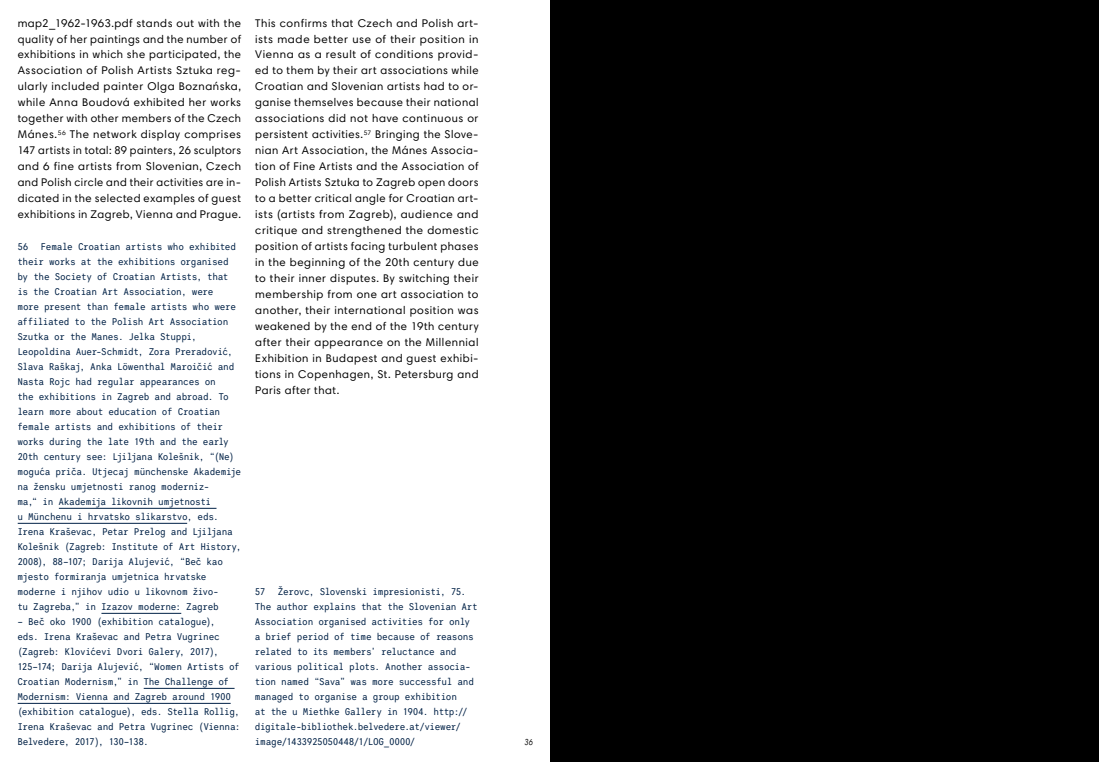
<style>
.page{position:relative;width:1099px;height:762px;background:#fff}
.page>*{position:absolute;margin:0;border:0;box-sizing:border-box;transform-origin:0 0}
.t1{font:11.25px/16px "Harmonia Sans Pro Cyr";letter-spacing:.045em;color:#000;text-align:justify}
.t2{font:10px/15px "Harmonia Sans Mono Std CE";letter-spacing:.025em;color:#002146}
.t3{font:italic 8.75px "Harmonia Sans Pro Cyr";color:#000;scale:.85 1}
</style>
<div class="page">
<div style="left:550px;top:0;width:548px;height:762px;background:#000"></div>
<hr style="left:59px;top:508px;width:157px;height:1px;background:#002146">
<hr style="left:18px;top:523px;width:169px;height:1px;background:#002146">
<hr style="left:101px;top:613px;width:80px;height:1px;background:#002146">
<hr style="left:144px;top:688px;width:90px;height:1px;background:#002146">
<hr style="left:18px;top:703px;width:213px;height:1px;background:#002146">
<p class="t1" style="left:18px;top:15px;width:225px">map2_1962-1963.pdf stands out with the quality of her paintings and the number of exhibitions in which she participated, the Association of Polish Artists Sztuka reg&shy;ularly included painter Olga Boznańska, while Anna Boudová exhibited her works together with other members of the Czech Mánes.<sup>56</sup> The network display comprises 147 artists in total: 89 painters, 26 sculptors and 6 fine artists from Slovenian, Czech and Polish circle and their activities are in&shy;dicated in the selected examples of guest exhibitions in Zagreb, Vienna and Prague.</p>
<p class="t2" style="left:18px;top:238px;width:12px">56</p>
<p class="t2" style="left:18px;top:238px;width:225px;text-indent:23px">Female Croatian artists who exhibited their works at the exhibitions organised by the Society of Croatian Artists, that<br>is the Croatian Art Association, were<br>more present than female artists who were affiliated to the Polish Art Association Szutka or the Manes. Jelka Stuppi, Leopoldina Auer-Schmidt, Zora Preradović, Slava Raškaj, Anka Löwenthal Maroičić and Nasta Rojc had regular appearances on<br>the exhibitions in Zagreb and abroad. To learn more about education of Croatian female artists and exhibitions of their works during the late 19th and the early 20th century see: Ljiljana Kolešnik, “(Ne) moguća priča. Utjecaj münchenske Akademije na žensku umjetnosti ranog moderniz-<br>ma,“ in Akademija likovnih umjetnosti<br>u Münchenu i hrvatsko slikarstvo, eds.<br>Irena Kraševac, Petar Prelog and Ljiljana Kolešnik (Zagreb: Institute of Art History, 2008), 88–107; Darija Alujević, “Beč kao mjesto formiranja umjetnica hrvatske moderne i njihov udio u likovnom živo-<br>tu Zagreba,” in Izazov moderne: Zagreb</p>
<p class="t2" style="left:18px;top:613px;width:224px">– Beč oko 1900 (exhibition catalogue),<br>eds. Irena Kraševac and Petra Vugrinec (Zagreb: Klovićevi Dvori Galery, 2017), 125–174; Darija Alujević, “Women Artists of Croatian Modernism,” in The Challenge of Modernism: Vienna and Zagreb around 1900 (exhibition catalogue), eds. Stella Rollig, Irena Kraševac and Petra Vugrinec (Vienna:<br>Belvedere, 2017), 130–138.</p>
<p class="t1" style="left:255px;top:15px;width:225px">This confirms that Czech and Polish art&shy;ists made better use of their position in Vienna as a result of conditions provid&shy;ed to them by their art associations while Croatian and Slovenian artists had to or&shy;ganise themselves because their national associations did not have continuous or persistent activities.<sup>57</sup> Bringing the Slove&shy;nian Art Association, the Mánes Associa&shy;tion of Fine Artists and the Association of Polish Artists Sztuka to Zagreb open doors to a better critical angle for Croatian art&shy;ists (artists from Zagreb), audience and critique and strengthened the domestic position of artists facing turbulent phases in the beginning of the 20th century due to their inner disputes. By switching their membership from one art association to another, their international position was weakened by the end of the 19th century after their appearance on the Millennial Exhibition in Budapest and guest exhibi&shy;tions in Copenhagen, St. Petersburg and Paris after that.</p>
<p class="t2" style="left:255px;top:583px;width:224px;text-indent:23px">Žerovc, Slovenski impresionisti, 75.<br>The author explains that the Slovenian Art Association organised activities for only<br>a brief period of time because of reasons related to its members’ reluctance and various political plots. Another associa&shy;tion named “Sava” was more successful and managed to organise a group exhibition<br>at the u Miethke Gallery in 1904. http:// digitale-bibliothek.belvedere.at/viewer/ image/1433925050448/1/LOG_0000/</p>
<p class="t2" style="left:255px;top:583px;width:11px">57</p>
<p class="t3" style="left:524px;top:736px;width:11px">36</p>
</div>
